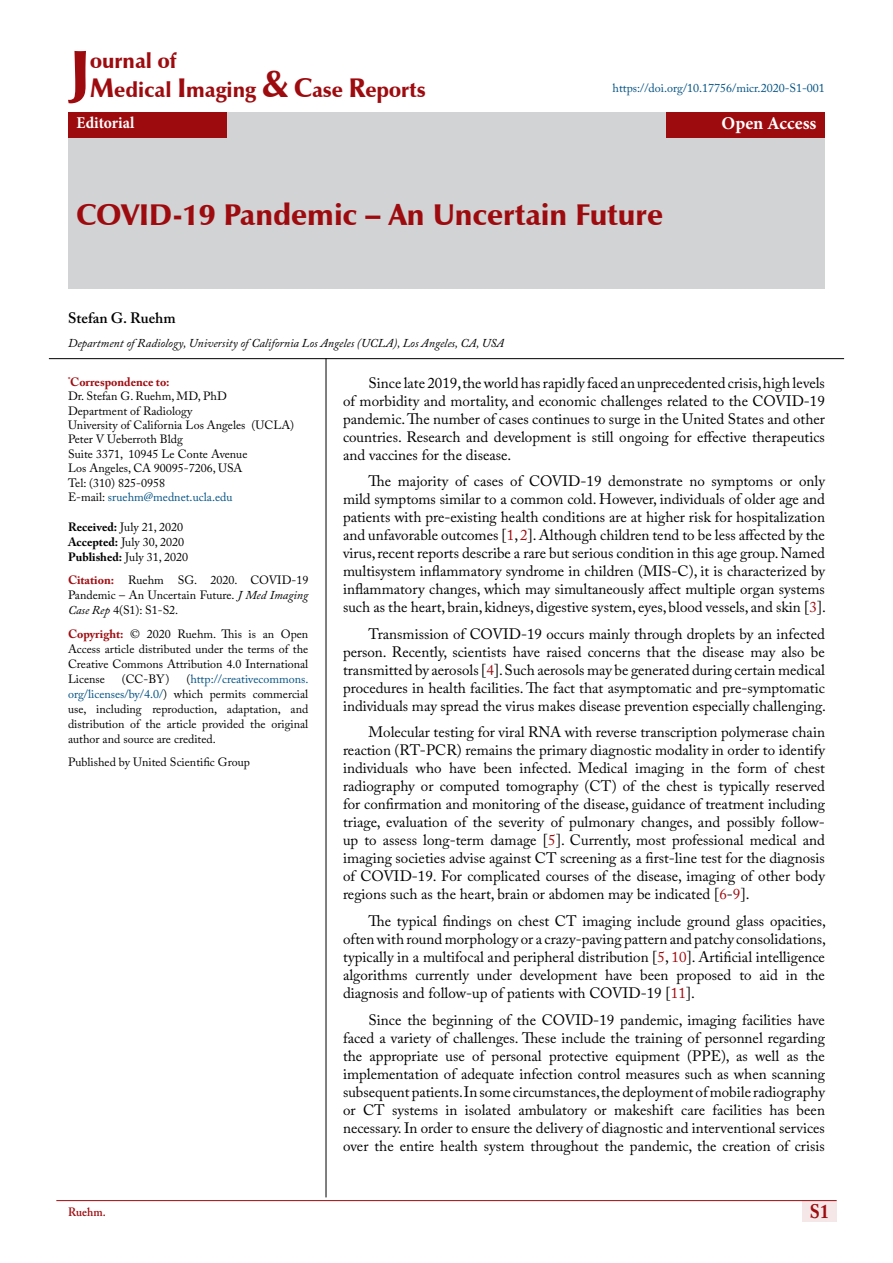
<style>
.page{position:relative;width:893px;height:1263px;background:#fff}
.page>*{position:absolute;margin:0;border:0;box-sizing:border-box;transform-origin:0 0}
.t1{font:900 62.1px "Zapf Humanist 601 BT";color:#9e0b0f}
.t2{font:900 30px "Zapf Humanist 601 BT";color:#9e0b0f}
.t3{font:900 21px/29.4px "Zapf Humanist 601 BT";color:#9e0b0f}
.t4{font:700 19.5px "Adobe Caslon Pro";color:#9e0b0f;scale:.9 1}
.t5{font:700 18px "Minion Pro";color:#fff}
.t6{font:700 16.5px "Minion Pro";color:#fff;scale:.94 1}
.t7{font:15px/18px "Adobe Caslon Pro";color:#000;text-align:justify}
.t8{font:600 15px "Adobe Caslon Pro";color:#000}
.t9{font:12px/15px "Adobe Caslon Pro";color:#000;text-align:justify}
.t10{font:italic 12px "Adobe Caslon Pro";color:#000}
.t11{font:12px "Adobe Caslon Pro";color:#005082}
.t12{font:600 12px "Adobe Caslon Pro";color:#9e0b0f;scale:.95 1}
.s1{font-size:27px}
.s2{font-size:37.5px}
.s3{font-weight:700;color:#9e0b0f}
.s4{color:#005083}
.s5{font-weight:700}
.s6{font-style:italic}
.s7{color:#9e0b0f}
.s8{color:#005082}
</style>
<div class="page">
<div style="left:802px;top:1200px;width:35px;height:21px;background:#f5e7e7"></div>
<hr style="left:56px;top:1200px;width:781px;height:1px;background:#9e0b0f">
<div style="left:68px;top:112px;width:757px;height:177px;background:#d1d3d4"></div>
<div style="left:68px;top:112px;width:159px;height:26px;background:#9e0b0f"></div>
<div style="left:666px;top:112px;width:159px;height:26px;background:#9e0b0f"></div>
<hr style="left:326px;top:358px;width:1px;height:839px;background:#000">
<hr style="left:49px;top:358px;width:795px;height:1px;background:#000">
<h1 class="t1" style="left:70px;top:34px;width:22px">J</h1>
<h3 class="t3" style="left:90px;top:46px;width:337px">ournal of<br><span class="s1">M</span>edical <span class="s1">I</span>maging <span class="s2">&amp;</span> <span class="s1">C</span>ase <span class="s1">R</span>eports</h3>
<p class="t11" style="left:612px;top:81px;width:214px">https://doi.org/10.17756/micr.2020-S1-001</p>
<p class="t6" style="left:77px;top:111px;width:63px">Editorial</p>
<p class="t5" style="left:721px;top:111px;width:96px">Open Access</p>
<h2 class="t2" style="left:77px;top:196px;width:588px">COVID-19 Pandemic – An Uncertain Future</h2>
<p class="t8" style="left:68px;top:309px;width:109px">Stefan G. Ruehm</p>
<p class="t10" style="left:68px;top:336px;width:437px">Department of Radiology, University of California Los Angeles (UCLA), Los Angeles, CA, USA</p>
<p class="t9" style="left:68px;top:374px;width:228px;line-height:14.4px;text-align:left"><sup>*</sup><span class="s3">Correspondence to:<br></span>Dr. Stefan G. Ruehm, MD, PhD<br>Department of Radiology<br>University of California Los Angeles (UCLA)<br>Peter V Ueberroth Bldg<br>Suite 3371, 10945 Le Conte Avenue<br>Los Angeles, CA 90095-7206, USA<br>Tel: (310) 825-0958<br>E-mail: <span class="s4">sruehm@mednet.ucla.edu</span></p>
<p class="t9" style="left:68px;top:519px;width:122px;text-align:left"><span class="s5">Received:</span> July 21, 2020<br><span class="s5">Accepted:</span> July 30, 2020<br><span class="s5">Published:</span> July 31, 2020</p>
<p class="t9" style="left:68px;top:573px;width:242px"><span class="s3">Citation:</span> Ruehm SG. 2020. COVID-19<br>Pandemic – An Uncertain Future. <span class="s6">J Med Imaging Case Rep</span> 4(S1): S1-S2.</p>
<p class="t9" style="left:68px;top:626px;width:242px"><span class="s3">Copyright:</span> © 2020 Ruehm. This is an Open Access article distributed under the terms of the Creative Commons Attribution 4.0 International License</p>
<p class="t7" style="left:343px;top:374px;width:483px;text-indent:26px">Since late 2019, the world has rapidly faced an unprecedented crisis, high levels of morbidity and mortality, and economic challenges related to the COVID-19 pandemic. The number of cases continues to surge in the United States and other countries. Research and development is still ongoing for effective therapeutics and vaccines for the disease.</p>
<p class="t7" style="left:343px;top:472px;width:484px;text-indent:26px">The majority of cases of COVID-19 demonstrate no symptoms or only mild symptoms similar to a common cold. However, individuals of older age and patients with pre-existing health conditions are at higher risk for hospitalization and unfavorable outcomes [<span class="s7">1</span>, <span class="s7">2</span>]. Although children tend to be less affected by the virus, recent reports describe a rare but serious condition in this age group. Named multisystem inflammatory syndrome in children (MIS-C), it is characterized by inflammatory changes, which may simultaneously affect multiple organ systems such as the heart, brain, kidneys, digestive system, eyes, blood vessels, and skin [<span class="s7">3</span>].</p>
<p class="t7" style="left:343px;top:625px;width:484px;text-indent:26px">Transmission of COVID-19 occurs mainly through droplets by an infected person. Recently, scientists have raised concerns that the disease may also be transmitted by aerosols [<span class="s7">4</span>]. Such aerosols may be generated during certain medical procedures in health facilities. The fact that asymptomatic and pre-symptomatic individuals may spread the virus makes disease prevention especially challenging.</p>
<p class="t7" style="left:343px;top:723px;width:483px;text-indent:26px">Molecular testing for viral RNA with reverse transcription polymerase chain reaction (RT-PCR) remains the primary diagnostic modality in order to identify individuals who have been infected. Medical imaging in the form of chest radiography or computed tomography (CT) of the chest is typically reserved for confirmation and monitoring of the disease, guidance of treatment including triage, evaluation of the severity of pulmonary changes, and possibly follow&shy;up to assess long-term damage [<span class="s7">5</span>]. Currently, most professional medical and imaging societies advise against CT screening as a first-line test for the diagnosis of COVID-19. For complicated courses of the disease, imaging of other body regions such as the heart, brain or abdomen may be indicated [<span class="s7">6</span>-<span class="s7">9</span>].</p>
<p class="t7" style="left:343px;top:912px;width:484px;text-indent:26px">The typical findings on chest CT imaging include ground glass opacities, often with round morphology or a crazy-paving pattern and patchy consolidations, typically in a multifocal and peripheral distribution [<span class="s7">5</span>, <span class="s7">10</span>]. Artificial intelligence algorithms currently under development have been proposed to aid in the diagnosis and follow-up of patients with COVID-19 [<span class="s7">11</span>].</p>
<p class="t7" style="left:343px;top:1010px;width:483px;text-indent:26px">Since the beginning of the COVID-19 pandemic, imaging facilities have faced a variety of challenges. These include the training of personnel regarding the appropriate use of personal protective equipment (PPE), as well as the implementation of adequate infection control measures such as when scanning subsequent patients. In some circumstances, the deployment of mobile radiography or CT systems in isolated ambulatory or makeshift care facilities has been necessary. In order to ensure the delivery of diagnostic and interventional services over the entire health system throughout the pandemic, the creation of crisis</p>
<p class="t9" style="left:68px;top:671px;width:242px;text-indent:118px">(<span class="s8">http://creativecommons. org/licenses/by/4.0/</span>) which permits commercial use, including reproduction, adaptation, and distribution of the article provided the original author and source are credited.</p>
<p class="t9" style="left:68px;top:755px;width:183px">Published by United Scientific Group</p>
<p class="t9" style="left:122px;top:671px;width:49px">(CC-BY)</p>
<p class="t12" style="left:68px;top:1204px;width:41px">Ruehm.</p>
<h3 class="t4" style="left:810px;top:1200px;width:22px">S1</h3>
</div>
